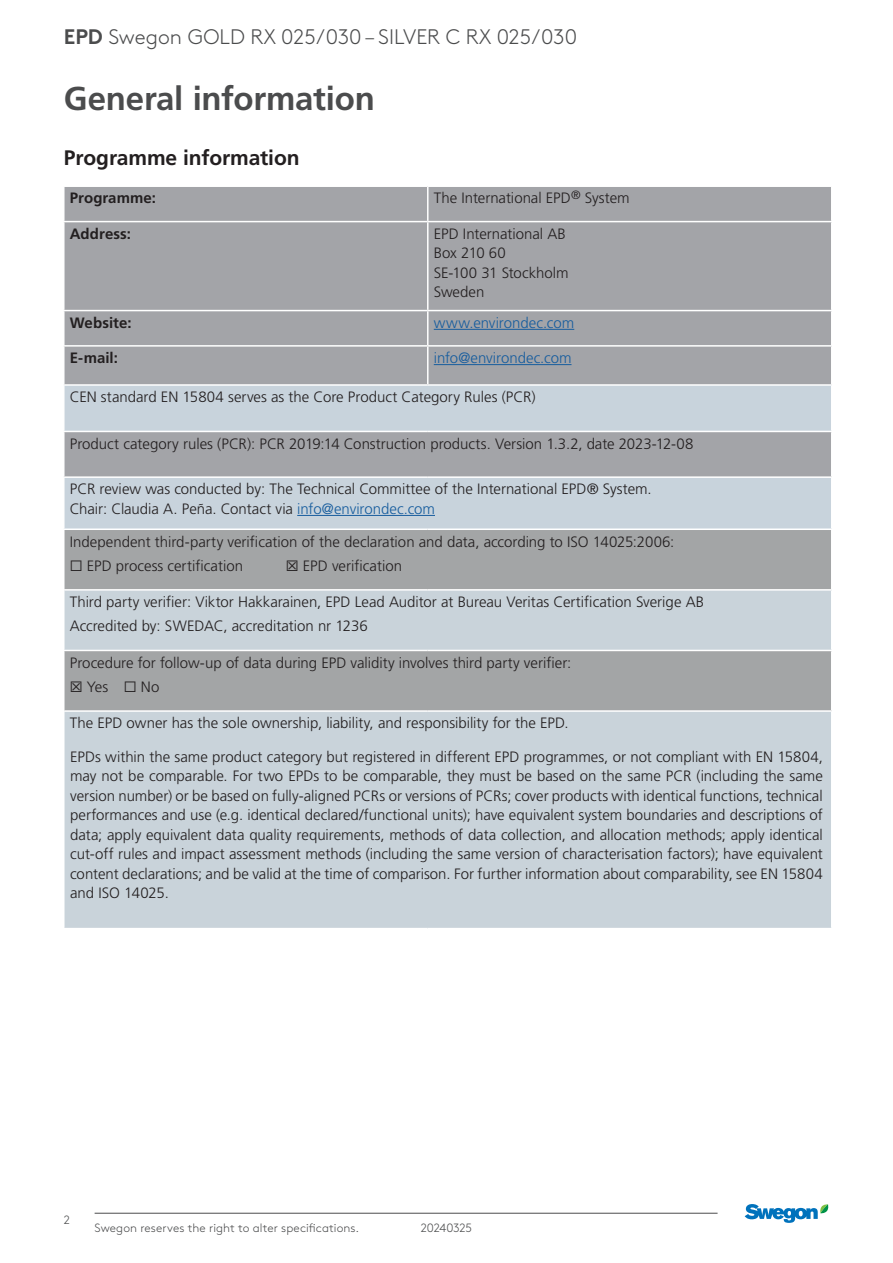
<style>
.page{position:relative;width:893px;height:1263px;background:#fff}
.page>*{position:absolute;margin:0;border:0;box-sizing:border-box;transform-origin:0 0}
.Headline_-_22_pkt_Grey{font:700 33px "Frutiger LT Pro";letter-spacing:-.005em;color:#4b4c4d}
.t1{font:300 21px "Swegon Brown";color:#4b4c4d}
.Headline_-_14_pkt{font:700 21px "Frutiger LT Pro";letter-spacing:-.005em;color:#231f20}
.Body_text{font:300 15px/19.5px "Frutiger LT Pro";color:#231f20}
.Body_text-2{font:300 15px "Frutiger LT Pro";color:#175d9e}
.Body_text-3{font:700 15px "Frutiger LT Pro";letter-spacing:.005em;color:#231f20}
.t2{font:300 12px "Swegon Brown";letter-spacing:.005em;color:#4b4c4d}
.t3{font:300 12px "Swegon Brown";letter-spacing:-.015em;color:#4b4c4d}
.s1{font-weight:700}
.s2{color:#175d9e}
</style>
<div class="page">
<hr style="left:95px;top:1213px;width:623px;height:1px;background:#4b4c4d">
<svg style="left:745px;top:1204px;width:84px;height:19px"></svg>
<div style="left:65px;top:187px;width:766px;height:197px;background:#a3a4a8"></div>
<svg style="left:65px;top:386px;width:766px;height:142px;background:#bcc4cb"></svg>
<div style="left:64px;top:529px;width:768px;height:61px;background:#a3a5a6"></div>
<div style="left:64px;top:590px;width:768px;height:60px;background:#c9d3da"></div>
<div style="left:64px;top:650px;width:768px;height:61px;background:#a3a5a6"></div>
<div style="left:64px;top:711px;width:768px;height:217px;background:#c9d3da"></div>
<hr style="left:427px;top:187px;width:1px;height:34px;background:#fff">
<hr style="left:63px;top:221px;width:365px;height:1px;background:#fff">
<hr style="left:428px;top:221px;width:404px;height:1px;background:#fff">
<hr style="left:427px;top:222px;width:1px;height:88px;background:#fff">
<hr style="left:63px;top:310px;width:365px;height:1px;background:#fff">
<hr style="left:428px;top:310px;width:404px;height:1px;background:#fff">
<hr style="left:427px;top:311px;width:1px;height:34px;background:#fff">
<hr style="left:63px;top:345px;width:365px;height:2px;background:#fff">
<hr style="left:428px;top:345px;width:404px;height:2px;background:#fff">
<hr style="left:427px;top:347px;width:1px;height:37px;background:#fff">
<hr style="left:63px;top:431px;width:365px;height:1px;background:#fff">
<hr style="left:428px;top:431px;width:404px;height:1px;background:#fff">
<hr style="left:63px;top:476px;width:365px;height:2px;background:#fff">
<hr style="left:428px;top:476px;width:404px;height:2px;background:#fff">
<hr style="left:63px;top:528px;width:365px;height:2px;background:#fff">
<hr style="left:63px;top:530px;width:2px;height:59px;background:#fff">
<hr style="left:428px;top:528px;width:404px;height:2px;background:#fff">
<hr style="left:831px;top:530px;width:1px;height:59px;background:#fff">
<hr style="left:63px;top:589px;width:365px;height:2px;background:#fff">
<hr style="left:63px;top:591px;width:2px;height:59px;background:#fff">
<hr style="left:428px;top:589px;width:404px;height:2px;background:#fff">
<hr style="left:831px;top:591px;width:1px;height:59px;background:#fff">
<hr style="left:63px;top:650px;width:365px;height:1px;background:#fff">
<hr style="left:63px;top:651px;width:2px;height:59px;background:#fff">
<hr style="left:428px;top:650px;width:404px;height:1px;background:#fff">
<hr style="left:831px;top:651px;width:1px;height:59px;background:#fff">
<hr style="left:63px;top:710px;width:365px;height:2px;background:#fff">
<hr style="left:63px;top:712px;width:2px;height:216px;background:#fff">
<hr style="left:428px;top:710px;width:404px;height:2px;background:#fff">
<hr style="left:831px;top:712px;width:1px;height:216px;background:#fff">
<hr style="left:434px;top:329px;width:140px;height:1px;background:#175d9e">
<hr style="left:434px;top:364px;width:137px;height:1px;background:#175d9e">
<hr style="left:297px;top:515px;width:138px;height:1px;background:#175d9e">
<h2 class="t1" style="left:64px;top:22px;width:515px"><span class="s1">EPD</span> Swegon GOLD RX 025/030 – SILVER C RX 025/030</h2>
<p class="Headline_-_22_pkt_Grey" style="left:64px;top:78px;width:313px">General information</p>
<p class="Headline_-_14_pkt" style="left:64px;top:145px;width:237px">Programme information</p>
<p class="Body_text-3" style="left:70px;top:189px;width:88px">Programme:</p>
<p class="Body_text" style="left:434px;top:189px;width:197px">The International EPD<sup>®</sup> System</p>
<p class="Body_text-3" style="left:70px;top:225px;width:63px">Address:</p>
<p class="Body_text" style="left:434px;top:224px;width:136px">EPD International AB<br>Box 210 60<br>SE-100 31 Stockholm<br>Sweden</p>
<p class="Body_text-3" style="left:70px;top:314px;width:63px">Website:</p>
<p class="Body_text-2" style="left:434px;top:314px;width:142px">www.environdec.com</p>
<p class="Body_text-3" style="left:70px;top:349px;width:50px">E-mail:</p>
<p class="Body_text-2" style="left:434px;top:349px;width:139px">info@environdec.com</p>
<p class="Body_text" style="left:70px;top:387px;width:467px">CEN standard EN 15804 serves as the Core Product Category Rules (PCR)</p>
<p class="Body_text" style="left:70px;top:434px;width:625px">Product category rules (PCR): PCR 2019:14 Construction products. Version 1.3.2, date 2023-12-08</p>
<p class="Body_text" style="left:70px;top:480px;width:583px">PCR review was conducted by: The Technical Committee of the International EPD® System.<br>Chair: Claudia A. Peña. Contact via <span class="s2">info@environdec.com</span></p>
<p class="Body_text" style="left:70px;top:532px;width:606px">Independent third-party verification of the declaration and data, according to ISO 14025:2006:</p>
<p class="Body_text" style="left:70px;top:556px;width:175px">☐ EPD process certification</p>
<p class="Body_text" style="left:286px;top:556px;width:118px">☒ EPD verification</p>
<p class="Body_text" style="left:70px;top:592px;width:636px">Third party verifier: Viktor Hakkarainen, EPD Lead Auditor at Bureau Veritas Certification Sverige AB</p>
<p class="Body_text" style="left:70px;top:617px;width:299px">Accredited by: SWEDAC, accreditation nr 1236</p>
<p class="Body_text" style="left:70px;top:653px;width:503px">Procedure for follow-up of data during EPD validity involves third party verifier:</p>
<p class="Body_text" style="left:70px;top:677px;width:91px">☒ Yes ☐ No</p>
<p class="Body_text" style="left:70px;top:713px;width:500px">The EPD owner has the sole ownership, liability, and responsibility for the EPD.</p>
<p class="Body_text" style="left:70px;top:747px;width:754px;text-align:justify">EPDs within the same product category but registered in different EPD programmes, or not compliant with EN 15804, may not be comparable. For two EPDs to be comparable, they must be based on the same PCR (including the same version number) or be based on fully-aligned PCRs or versions of PCRs; cover products with identical functions, technical performances and use (e.g. identical declared/functional units); have equivalent system boundaries and descriptions of data; apply equivalent data quality requirements, methods of data collection, and allocation methods; apply identical cut-off rules and impact assessment methods (including the same version of characterisation factors); have equivalent content declarations; and be valid at the time of comparison. For further information about comparability, see EN 15804 and ISO 14025.</p>
<p class="t2" style="left:64px;top:1211px;width:8px">2</p>
<p class="t2" style="left:95px;top:1219px;width:266px">Swegon reserves the right to alter specifications.</p>
<p class="t3" style="left:421px;top:1219px;width:53px">20240325</p>
</div>
